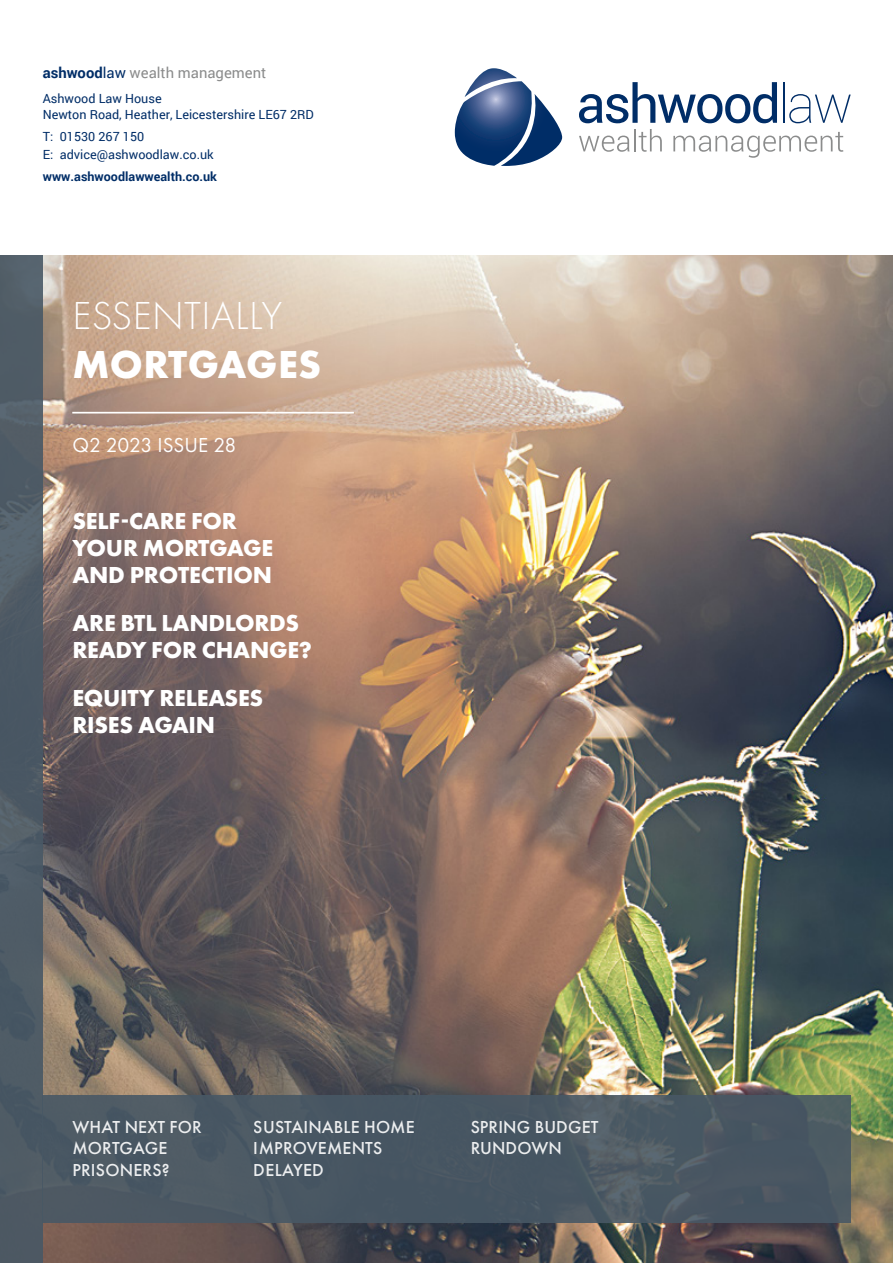
<style>
.page{position:relative;width:893px;height:1263px;background:#fff}
.page>*{position:absolute;margin:0;border:0;box-sizing:border-box;transform-origin:0 0}
.t1{font:300 40.5px "Futura PT";letter-spacing:.01em;color:#fff}
.t2{font:700 40.5px "Futura PT";letter-spacing:.01em;color:#fff}
.t3{font:700 24px/27px "Futura PT";letter-spacing:-.01em;color:#fff}
.t4{font:21px "Futura PT";color:#fff}
.t5{font:500 18px/21.6px "Futura PT";letter-spacing:.01em;color:#fff}
.t6{font:14.85px "Roboto";color:#8b8c8c}
.t7{font:12.6px/15.1px "Roboto";color:#002d67}
.t8{font:700 12.6px "Roboto";color:#002d67}
.s1{font-weight:700;color:#002d67}
.s2{color:#002d67}
</style>
<div class="page">
<img style="left:0;top:255px;width:893px;height:1008px">
<div style="left:0;top:256px;width:43px;height:1007px;background:#4f5b65"></div>
<div style="left:43px;top:1095px;width:595px;height:127px;background:#485865"></div>
<div style="left:638px;top:1095px;width:212px;height:127px;background:#485865"></div>
<hr style="left:72px;top:412px;width:282px;height:1px;background:#fff">
<svg style="left:455px;top:68px;width:107px;height:98px"></svg>
<svg style="left:579px;top:136px;width:50px;height:16px"></svg>
<hr style="left:634px;top:129px;width:2px;height:22px;background:#8b8c8c">
<svg style="left:639px;top:129px;width:23px;height:23px"></svg>
<svg style="left:673px;top:132px;width:170px;height:26px"></svg>
<svg style="left:579px;top:82px;width:198px;height:41px"></svg>
<hr style="left:783px;top:82px;width:1px;height:41px;background:#002d67">
<svg style="left:789px;top:94px;width:62px;height:29px"></svg>
<p class="t6" style="left:43px;top:62px;width:225px"><span class="s1">ashwood</span><span class="s2">law</span> wealth management</p>
<p class="t7" style="left:43px;top:91px;width:273px">Ashwood Law House<br>Newton Road, Heather, Leicestershire LE67 2RD</p>
<p class="t7" style="left:43px;top:127px;width:172px;line-height:17.7px">T: 01530 267 150<br>E: advice@ashwoodlaw.co.uk</p>
<p class="t8" style="left:43px;top:168px;width:176px">www.ashwoodlawwealth.co.uk</p>
<h1 class="t1" style="left:72px;top:293px;width:211px">ESSENTIALLY</h1>
<h1 class="t2" style="left:72px;top:338px;width:250px">MORTGAGES</h1>
<h3 class="t4" style="left:72px;top:432px;width:166px">Q2 2023 ISSUE 28</h3>
<h2 class="t3" style="left:72px;top:506px;width:202px">SELF-CARE FOR<br>YOUR MORTGAGE<br>AND PROTECTION</h2>
<h2 class="t3" style="left:72px;top:609px;width:241px">ARE BTL LANDLORDS<br>READY FOR CHANGE?</h2>
<h2 class="t3" style="left:72px;top:684px;width:192px">EQUITY RELEASES<br>RISES AGAIN</h2>
<h3 class="t5" style="left:72px;top:1116px;width:131px">WHAT NEXT FOR<br>MORTGAGE<br>PRISONERS?</h3>
<h3 class="t5" style="left:254px;top:1116px;width:162px">SUSTAINABLE HOME<br>IMPROVEMENTS<br>DELAYED</h3>
<h3 class="t5" style="left:470px;top:1116px;width:130px">SPRING BUDGET<br>RUNDOWN</h3>
</div>
